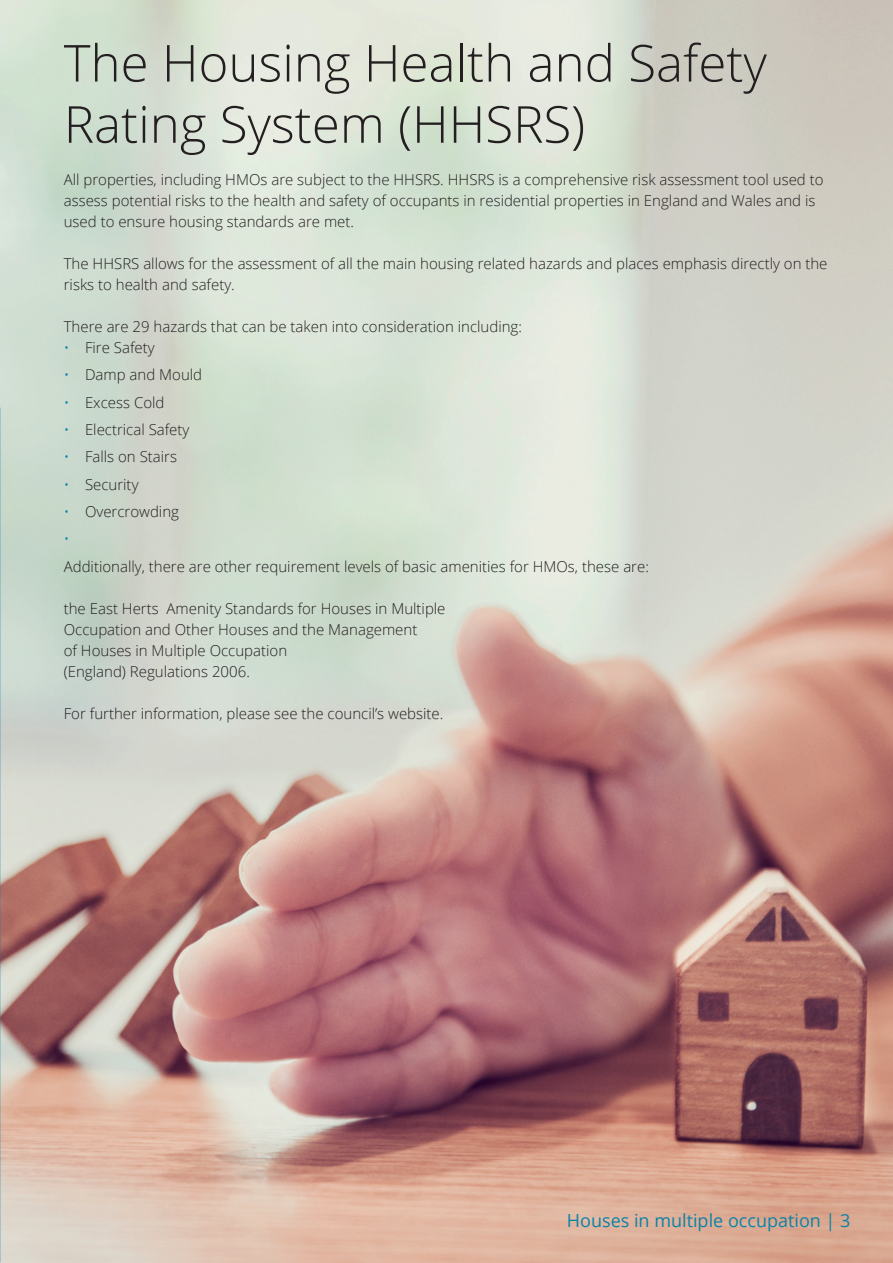
<style>
.page{position:relative;width:893px;height:1263px;background:#fff}
.page>*{position:absolute;margin:0;border:0;box-sizing:border-box;transform-origin:0 0}
.t1{font:300 51px/61.2px "Open Sans";color:#231f20}
.t2{font:18px "Open Sans";color:#0d82a6}
.t3{font:300 15px/21px "Open Sans";color:#231f20}
.s1{color:#0d82a6}
</style>
<div class="page">
<img style="left:0;top:0;width:893px;height:1263px">
<h1 class="t1" style="left:64px;top:31px;width:705px">The Housing Health and Safety<br>Rating System (HHSRS)</h1>
<p class="t3" style="left:64px;top:168px;width:761px">All properties, including HMOs are subject to the HHSRS. HHSRS is a comprehensive risk assessment tool used to assess potential risks to the health and safety of occupants in residential properties in England and Wales and is used to ensure housing standards are met.</p>
<p class="t3" style="left:64px;top:252px;width:765px">The HHSRS allows for the assessment of all the main housing related hazards and places emphasis directly on the risks to health and safety.</p>
<p class="t3" style="left:64px;top:315px;width:460px">There are 29 hazards that can be taken into consideration including:</p>
<p class="t3" style="left:64px;top:336px;width:92px"><span class="s1">•</span> Fire Safety</p>
<p class="t3" style="left:64px;top:364px;width:140px"><span class="s1">•</span> Damp and Mould</p>
<p class="t3" style="left:64px;top:391px;width:102px"><span class="s1">•</span> Excess Cold</p>
<p class="t3" style="left:64px;top:419px;width:127px"><span class="s1">•</span> Electrical Safety</p>
<p class="t3" style="left:64px;top:446px;width:115px"><span class="s1">•</span> Falls on Stairs</p>
<p class="t3" style="left:64px;top:473px;width:76px"><span class="s1">•</span> Security</p>
<p class="t3" style="left:64px;top:497px;width:117px;line-height:27.5px"><span class="s1">•</span> Overcrowding <span class="s1">•</span></p>
<p class="t3" style="left:64px;top:555px;width:587px">Additionally, there are other requirement levels of basic amenities for HMOs, these are:</p>
<p class="t3" style="left:64px;top:597px;width:383px">the East Herts Amenity Standards for Houses in Multiple Occupation and Other Houses and the Management<br>of Houses in Multiple Occupation<br>(England) Regulations 2006.</p>
<p class="t3" style="left:64px;top:702px;width:381px">For further information, please see the council’s website.</p>
<p class="t2" style="left:567px;top:1208px;width:285px">Houses in multiple occupation | 3</p>
</div>
